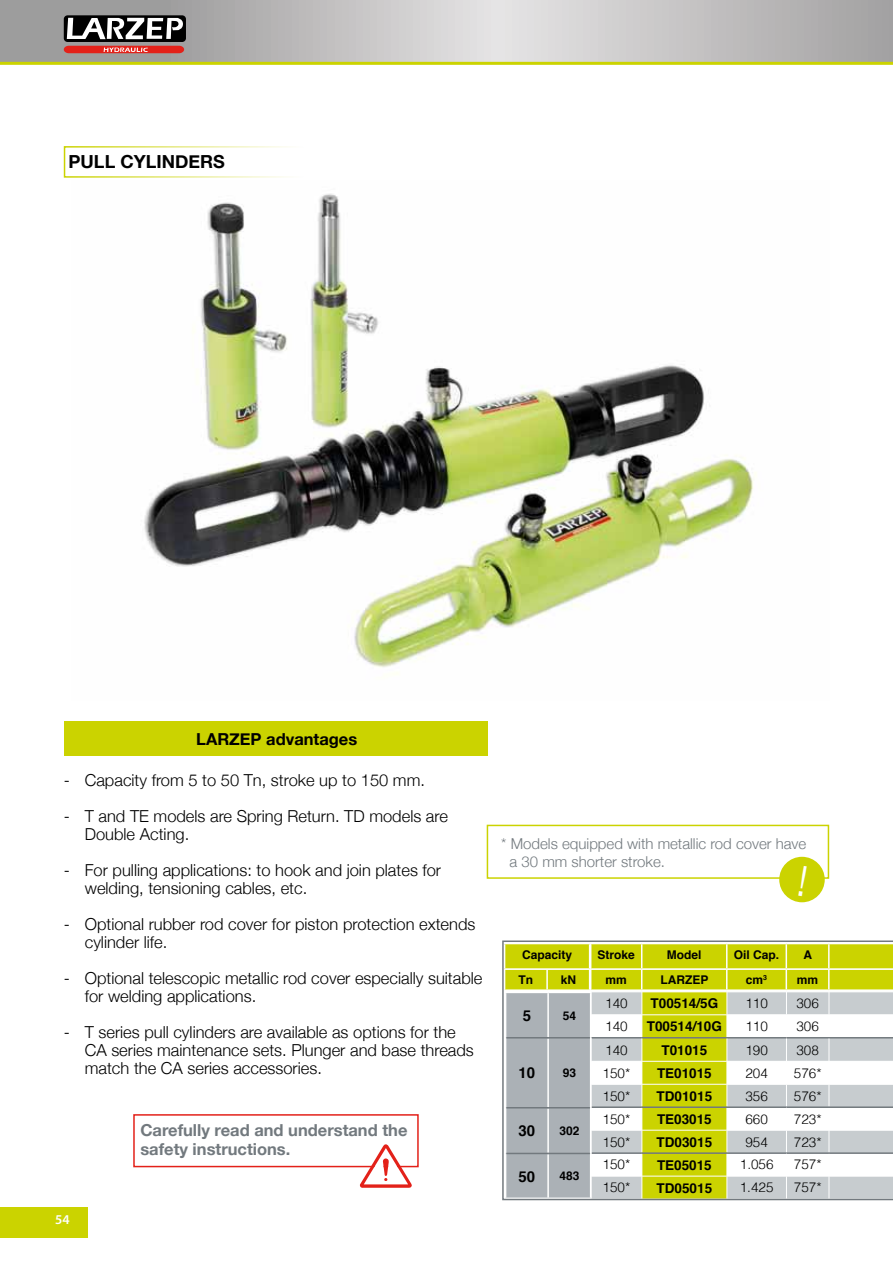
<style>
.page{position:relative;width:893px;height:1263px;background:#fff}
.page>*{position:absolute;margin:0;border:0;box-sizing:border-box;transform-origin:0 0}
.t1{font:700 18px "Helvetica Neue";color:#000}
.t2{font:300 16.5px/18px "Helvetica Neue";color:#000}
.t3{font:700 16.5px/19.8px "Helvetica Neue";color:#72797e}
.t4{font:700 16.5px "Helvetica Neue";color:#000}
.t5{font:300 15px/18px "Helvetica Neue";color:#72797e}
.t6{font:700 15px "Helvetica";color:#000}
.t7{font:300 13.5px "Helvetica";color:#000}
.t8{font:700 13.5px "Helvetica";color:#000}
.t9{font:600 13.5px "Myriad Pro";color:#fff}
.t10{font:700 12px "Helvetica";color:#000}
</style>
<div class="page">
<svg style="left:0;top:0;width:893px;height:62px"></svg>
<hr style="left:0;top:62px;width:893px;height:3px;background:#cbd300">
<svg style="left:64px;top:46px;width:120px;height:7px"></svg>
<svg style="left:64px;top:15px;width:122px;height:27px"></svg>
<svg style="left:67px;top:18px;width:116px;height:21px"></svg>
<div style="left:0;top:1208px;width:88px;height:30px;background:#cbd300"></div>
<img style="left:144px;top:193px;width:612px;height:481px">
<div style="left:65px;top:721px;width:423px;height:35px;background:#cbd300"></div>
<div style="left:487px;top:825px;width:342px;height:54px;background:#fff;border:2px solid #cbd300"></div>
<div style="left:779px;top:857px;width:46px;height:45px;background:#cbd300;border-radius:50%"></div>
<div style="left:133px;top:1114px;width:286px;height:53px;background:#fff;border:2px solid #e32119"></div>
<svg style="left:359px;top:1144px;width:53px;height:44px"></svg>
<svg style="left:502px;top:940px;width:391px;height:260px"></svg>
<p class="t1" style="left:69px;top:146px;width:158px">PULL CYLINDERS</p>
<p class="t4" style="left:196px;top:724px;width:163px">LARZEP advantages</p>
<p class="t2" style="left:64px;top:770px;width:363px">- Capacity from 5 to 50 Tn, stroke up to 150 mm.</p>
<p class="t2" style="left:85px;top:806px;width:365px;text-indent:-21px">- T and TE models are Spring Return. TD models are<br>Double Acting.</p>
<p class="t2" style="left:85px;top:860px;width:358px;text-indent:-21px">- For pulling applications: to hook and join plates for welding, tensioning cables, etc.</p>
<p class="t2" style="left:85px;top:914px;width:392px;text-indent:-21px">- Optional rubber rod cover for piston protection extends cylinder life.</p>
<p class="t2" style="left:85px;top:968px;width:399px;text-indent:-21px">- Optional telescopic metallic rod cover especially suitable for welding applications.</p>
<p class="t2" style="left:85px;top:1022px;width:391px;text-indent:-21px">- T series pull cylinders are available as options for the<br>CA series maintenance sets. Plunger and base threads match the CA series accessories.</p>
<p class="t9" style="left:55px;top:1211px;width:16px">54</p>
<p class="t3" style="left:140px;top:1119px;width:269px">Carefully read and understand the safety instructions.</p>
<p class="t5" style="left:510px;top:833px;width:298px;text-indent:-8px">* Models equipped with metallic rod cover have a 30 mm shorter stroke.</p>
<p class="t10" style="left:522px;top:945px;width:52px">Capacity</p>
<p class="t10" style="left:518px;top:970px;width:16px">Tn</p>
<p class="t10" style="left:561px;top:970px;width:17px">kN</p>
<p class="t6" style="left:523px;top:1003px;width:10px">5</p>
<p class="t10" style="left:563px;top:1006px;width:15px">54</p>
<p class="t6" style="left:518px;top:1061px;width:18px">10</p>
<p class="t10" style="left:563px;top:1063px;width:15px">93</p>
<p class="t6" style="left:518px;top:1119px;width:18px">30</p>
<p class="t10" style="left:559px;top:1121px;width:22px">302</p>
<p class="t6" style="left:518px;top:1164px;width:18px">50</p>
<p class="t10" style="left:559px;top:1166px;width:22px">483</p>
<p class="t10" style="left:598px;top:945px;width:39px">Stroke</p>
<p class="t10" style="left:667px;top:945px;width:36px">Model</p>
<p class="t10" style="left:734px;top:945px;width:47px">Oil Cap.</p>
<p class="t10" style="left:803px;top:945px;width:10px">A</p>
<p class="t10" style="left:606px;top:970px;width:23px">mm</p>
<p class="t10" style="left:660px;top:970px;width:49px">LARZEP</p>
<p class="t10" style="left:746px;top:970px;width:23px">cm<sup>3</sup></p>
<p class="t10" style="left:797px;top:970px;width:23px">mm</p>
<p class="t7" style="left:605px;top:992px;width:24px">140</p>
<p class="t8" style="left:651px;top:993px;width:69px">T00514/5G</p>
<p class="t7" style="left:745px;top:992px;width:24px">110</p>
<p class="t7" style="left:796px;top:992px;width:24px">306</p>
<p class="t7" style="left:605px;top:1015px;width:24px">140</p>
<p class="t8" style="left:647px;top:1016px;width:77px">T00514/10G</p>
<p class="t7" style="left:745px;top:1015px;width:24px">110</p>
<p class="t7" style="left:796px;top:1015px;width:24px">306</p>
<p class="t7" style="left:605px;top:1039px;width:24px">140</p>
<p class="t8" style="left:661px;top:1039px;width:47px">T01015</p>
<p class="t7" style="left:745px;top:1039px;width:24px">190</p>
<p class="t7" style="left:796px;top:1039px;width:24px">308</p>
<p class="t7" style="left:603px;top:1062px;width:29px">150*</p>
<p class="t8" style="left:657px;top:1062px;width:56px">TE01015</p>
<p class="t7" style="left:745px;top:1062px;width:24px">204</p>
<p class="t7" style="left:794px;top:1062px;width:29px">576*</p>
<p class="t7" style="left:603px;top:1085px;width:29px">150*</p>
<p class="t8" style="left:657px;top:1085px;width:57px">TD01015</p>
<p class="t7" style="left:745px;top:1085px;width:24px">356</p>
<p class="t7" style="left:794px;top:1085px;width:29px">576*</p>
<p class="t7" style="left:603px;top:1108px;width:29px">150*</p>
<p class="t8" style="left:657px;top:1108px;width:56px">TE03015</p>
<p class="t7" style="left:745px;top:1108px;width:24px">660</p>
<p class="t7" style="left:794px;top:1108px;width:29px">723*</p>
<p class="t7" style="left:603px;top:1131px;width:29px">150*</p>
<p class="t8" style="left:657px;top:1131px;width:57px">TD03015</p>
<p class="t7" style="left:745px;top:1131px;width:24px">954</p>
<p class="t7" style="left:794px;top:1131px;width:29px">723*</p>
<p class="t7" style="left:603px;top:1154px;width:29px">150*</p>
<p class="t8" style="left:657px;top:1154px;width:56px">TE05015</p>
<p class="t7" style="left:740px;top:1154px;width:35px">1.056</p>
<p class="t7" style="left:794px;top:1154px;width:29px">757*</p>
<p class="t7" style="left:603px;top:1177px;width:29px">150*</p>
<p class="t8" style="left:657px;top:1177px;width:57px">TD05015</p>
<p class="t7" style="left:740px;top:1177px;width:35px">1.425</p>
<p class="t7" style="left:794px;top:1177px;width:29px">757*</p>
</div>
